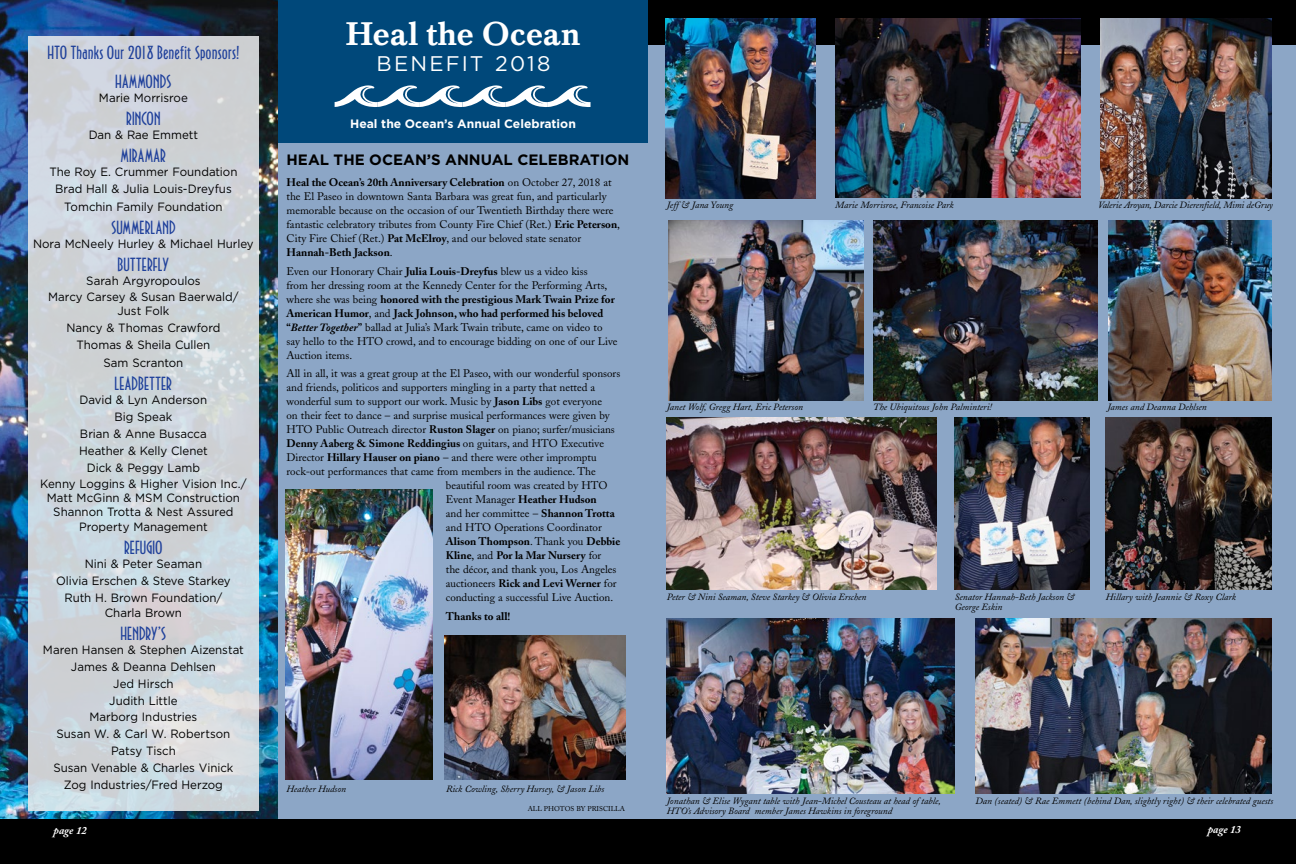
<style>
.page{position:relative;width:1296px;height:864px;background:#8ca6c6}
.page>*{position:absolute;margin:0;border:0;box-sizing:border-box;transform-origin:0 0}
.headers_caps{font:500 32.2px "Baskerville BE";color:#fff}
.headers_caps-2{font:21.2px "Gotham";letter-spacing:.1em;color:#fff}
.headers_caps-3{font:17px "OPTI Newport Land";letter-spacing:-.01em;color:#20419b}
.t1{font:700 15px "Gotham";color:#000}
.t2{font:700 12.1px "Gotham";color:#fff}
.headers_caps-4{font:12px/14.3px "Gotham";color:#000;text-align:center;scale:.96 1}
.Body_Copy{font:11px/14px "Adobe Caslon";color:#000}
.Body_Copy-2{font:700 11px "Adobe Caslon";color:#000}
.t3{font:italic 700 11px "Adobe Caslon";color:#fff}
.photo_caption{font:italic 9.5px/10.5px "Adobe Caslon";color:#000}
.photo_credit{font:7px "Adobe Caslon";color:#000}
.s1{font-weight:700}
.s2{font-weight:700;font-style:italic}
.s3{font-weight:400}
</style>
<div class="page">
<div style="left:275px;top:0;width:373px;height:143px;background:#00487a"></div>
<img style="left:0;top:0;width:278px;height:819px">
<div style="left:648px;top:0;width:648px;height:45px;background:#000"></div>
<div style="left:0;top:819px;width:1296px;height:45px;background:#000"></div>
<svg style="left:29px;top:36px;width:230px;height:775px;background:#ced5da"></svg>
<img style="left:668px;top:220px;width:195px;height:180px">
<img style="left:1105px;top:417px;width:166px;height:173px">
<img style="left:836px;top:18px;width:244px;height:180px">
<img style="left:1109px;top:220px;width:163px;height:180px">
<img style="left:285px;top:490px;width:147px;height:289px">
<svg style="left:335px;top:85px;width:256px;height:22px"></svg>
<img style="left:955px;top:417px;width:134px;height:173px">
<img style="left:445px;top:636px;width:180px;height:143px">
<img style="left:1100px;top:19px;width:171px;height:180px">
<img style="left:873px;top:220px;width:225px;height:180px">
<img style="left:666px;top:417px;width:271px;height:173px">
<img style="left:666px;top:618px;width:288px;height:176px">
<img style="left:665px;top:19px;width:150px;height:180px">
<img style="left:976px;top:618px;width:295px;height:176px">
<p class="headers_caps-3" style="left:48px;top:40px;width:193px">HTO Thanks Our 2018 Benefit Sponsors!</p>
<p class="headers_caps-3" style="left:115px;top:69px;width:58px">HAMMONDS</p>
<p class="headers_caps-4" style="left:99px;top:91px;width:94px">Marie Morrisroe</p>
<p class="headers_caps-3" style="left:126px;top:106px;width:36px">RINCON</p>
<p class="headers_caps-4" style="left:89px;top:128px;width:116px">Dan &amp; Rae Emmett</p>
<p class="headers_caps-3" style="left:121px;top:143px;width:47px">MIRAMAR</p>
<p class="headers_caps-4" style="left:49px;top:164px;width:197px">The Roy E. Crummer Foundation</p>
<p class="headers_caps-4" style="left:55px;top:181px;width:186px">Brad Hall &amp; Julia Louis-Dreyfus</p>
<p class="headers_caps-4" style="left:64px;top:199px;width:166px">Tomchin Family Foundation</p>
<p class="headers_caps-3" style="left:111px;top:215px;width:66px">SUMMERLAND</p>
<p class="headers_caps-4" style="left:33px;top:236px;width:231px">Nora McNeely Hurley &amp; Michael Hurley</p>
<p class="headers_caps-3" style="left:118px;top:252px;width:53px">BUTTERFLY</p>
<p class="headers_caps-4" style="left:86px;top:273px;width:120px">Sarah Argyropoulos</p>
<p class="headers_caps-4" style="left:48px;top:290px;width:200px;line-height:14px">Marcy Carsey &amp; Susan Baerwald/<br>Just Folk</p>
<p class="headers_caps-4" style="left:66px;top:321px;width:162px">Nancy &amp; Thomas Crawford</p>
<p class="headers_caps-4" style="left:76px;top:338px;width:141px">Thomas &amp; Sheila Cullen</p>
<p class="headers_caps-4" style="left:104px;top:355px;width:85px">Sam Scranton</p>
<p class="headers_caps-3" style="left:115px;top:371px;width:59px">LEADBETTER</p>
<p class="headers_caps-4" style="left:80px;top:392px;width:134px">David &amp; Lyn Anderson</p>
<p class="headers_caps-4" style="left:115px;top:409px;width:62px">Big Speak</p>
<p class="headers_caps-4" style="left:80px;top:426px;width:134px">Brian &amp; Anne Busacca</p>
<p class="headers_caps-4" style="left:79px;top:443px;width:136px">Heather &amp; Kelly Clenet</p>
<p class="headers_caps-4" style="left:87px;top:460px;width:120px">Dick &amp; Peggy Lamb</p>
<p class="headers_caps-4" style="left:40px;top:477px;width:216px">Kenny Loggins &amp; Higher Vision Inc./<br>Matt McGinn &amp; MSM Construction<br>Shannon Trotta &amp; Nest Assured<br>Property Management</p>
<p class="headers_caps-3" style="left:124px;top:535px;width:40px">REFUGIO</p>
<p class="headers_caps-4" style="left:85px;top:557px;width:124px">Nini &amp; Peter Seaman</p>
<p class="headers_caps-4" style="left:56px;top:574px;width:183px">Olivia Erschen &amp; Steve Starkey</p>
<p class="headers_caps-4" style="left:64px;top:590px;width:166px;line-height:15px">Ruth H. Brown Foundation/<br>Charla Brown</p>
<p class="headers_caps-3" style="left:121px;top:621px;width:47px">HENDRY’S</p>
<p class="headers_caps-4" style="left:43px;top:642px;width:211px">Maren Hansen &amp; Stephen Aizenstat</p>
<p class="headers_caps-4" style="left:71px;top:659px;width:152px">James &amp; Deanna Dehlsen</p>
<p class="headers_caps-4" style="left:113px;top:676px;width:64px">Jed Hirsch</p>
<p class="headers_caps-4" style="left:109px;top:693px;width:73px">Judith Little</p>
<p class="headers_caps-4" style="left:90px;top:710px;width:114px">Marborg Industries</p>
<p class="headers_caps-4" style="left:57px;top:727px;width:182px">Susan W. &amp; Carl W. Robertson</p>
<p class="headers_caps-4" style="left:111px;top:744px;width:69px">Patsy Tisch</p>
<p class="headers_caps-4" style="left:53px;top:760px;width:189px">Susan Venable &amp; Charles Vinick</p>
<p class="headers_caps-4" style="left:64px;top:777px;width:167px">Zog Industries/Fred Herzog</p>
<p class="t3" style="left:54px;top:824px;width:35px">page 12</p>
<p class="headers_caps" style="left:346px;top:15px;width:236px">Heal the Ocean</p>
<p class="headers_caps-2" style="left:376px;top:52px;width:176px">BENEFIT 2018</p>
<p class="t2" style="left:350px;top:116px;width:227px">Heal the Ocean’s Annual Celebration</p>
<p class="t1" style="left:287px;top:151px;width:344px">HEAL THE OCEAN’S ANNUAL CELEBRATION</p>
<p class="Body_Copy" style="left:287px;top:176px;width:335px"><span class="s1">Heal the Ocean’s 20th Anniversary Celebration</span> on October 27, 2018 at the El Paseo in downtown Santa Barbara was great fun, and particularly memorable because on the occasion of our Twentieth Birthday there were fantastic celebratory tributes from County Fire Chief (Ret.) <span class="s1">Eric Peterson</span>, City Fire Chief (Ret.) <span class="s1">Pat McElroy</span>, and our beloved state senator <span class="s1">Hannah-Beth Jackson</span>.</p>
<p class="Body_Copy" style="left:287px;top:264px;width:333px">Even our Honorary Chair <span class="s1">Julia Louis-Dreyfus</span> blew us a video kiss<br>from her dressing room at the Kennedy Center for the Performing Arts, where she was being <span class="s1">honored with the prestigious Mark Twain Prize for American Humor</span>, and <span class="s1">Jack Johnson, who had performed his beloved “</span><span class="s2">Better Together</span><span class="s1">”</span> ballad at Julia’s Mark Twain tribute, came on video to say hello to the HTO crowd, and to encourage bidding on one of our Live Auction items.</p>
<p class="Body_Copy" style="left:287px;top:367px;width:335px">All in all, it was a great group at the El Paseo, with our wonderful sponsors</p>
<p class="Body_Copy" style="left:287px;top:381px;width:310px">and friends, politicos and supporters mingling in a party that netted a</p>
<p class="Body_Copy" style="left:287px;top:395px;width:317px">wonderful sum to support our work. Music by <span class="s1">Jason Libs</span> got everyone</p>
<p class="Body_Copy" style="left:287px;top:409px;width:325px">on their feet to dance – and surprise musical performances were given by</p>
<p class="Body_Copy" style="left:287px;top:423px;width:330px">HTO Public Outreach director <span class="s1">Ruston Slager</span> on piano; surfer/musicians</p>
<p class="Body_Copy-2" style="left:287px;top:437px;width:319px">Denny Aaberg &amp; Simone Reddingius <span class="s3">on guitars, and HTO Executive</span></p>
<p class="Body_Copy" style="left:287px;top:451px;width:312px">Director <span class="s1">Hillary Hauser on piano</span> – and there were other impromptu</p>
<p class="Body_Copy" style="left:287px;top:465px;width:311px">rock-out performances that came from members in the audience. The</p>
<p class="Body_Copy" style="left:446px;top:479px;width:163px">beautiful room was created by HTO</p>
<p class="Body_Copy-2" style="left:446px;top:493px;width:153px"><span class="s3">Event Manager</span> Heather Hudson</p>
<p class="Body_Copy" style="left:446px;top:507px;width:170px">and her committee – <span class="s1">Shannon Trotta</span></p>
<p class="Body_Copy" style="left:446px;top:521px;width:157px">and HTO Operations Coordinator</p>
<p class="Body_Copy-2" style="left:446px;top:535px;width:176px">Alison Thompson<span class="s3">. Thank you</span> Debbie</p>
<p class="Body_Copy-2" style="left:446px;top:549px;width:157px">Kline<span class="s3">, and</span> Por la Mar Nursery <span class="s3">for</span></p>
<p class="Body_Copy" style="left:446px;top:563px;width:172px">the décor, and thank you, Los Angeles</p>
<p class="Body_Copy-2" style="left:446px;top:577px;width:172px"><span class="s3">auctioneers</span> Rick and Levi Werner <span class="s3">for</span></p>
<p class="Body_Copy" style="left:446px;top:591px;width:169px">conducting a successful Live Auction.</p>
<p class="Body_Copy-2" style="left:446px;top:609px;width:66px">Thanks to all!</p>
<p class="photo_caption" style="left:287px;top:784px;width:61px">Heather Hudson</p>
<p class="photo_caption" style="left:446px;top:784px;width:160px">Rick Cowling, Sherry Hursey, &amp; Jason Libs</p>
<p class="photo_credit" style="left:528px;top:804px;width:99px">ALL PHOTOS BY PRISCILLA</p>
<p class="photo_caption" style="left:667px;top:200px;width:68px">Jeff &amp; Jana Young</p>
<p class="photo_caption" style="left:835px;top:200px;width:120px">Marie Morrisroe, Francoise Park</p>
<p class="photo_caption" style="left:1098px;top:200px;width:176px">Valerie Aroyan, Darcie Dierenfield, Mimi deGruy</p>
<p class="photo_caption" style="left:667px;top:402px;width:138px">Janet Wolf, Gregg Hart, Eric Peterson</p>
<p class="photo_caption" style="left:873px;top:402px;width:121px">The Ubiquitous John Palminteri!</p>
<p class="photo_caption" style="left:1107px;top:402px;width:101px">James and Deanna Dehlsen</p>
<p class="photo_caption" style="left:667px;top:592px;width:201px">Peter &amp; Nini Seaman, Steve Starkey &amp; Olivia Erschen</p>
<p class="photo_caption" style="left:955px;top:592px;width:121px">Senator Hannah-Beth Jackson &amp;<br>George Eskin</p>
<p class="photo_caption" style="left:1106px;top:592px;width:131px">Hillary with Jeannie &amp; Roxy Clark</p>
<p class="photo_caption" style="left:667px;top:796px;width:276px">Jonathan &amp; Elise Wygant table with Jean-Michel Cousteau at head of table,</p>
<p class="photo_caption" style="left:976px;top:796px;width:299px">Dan (seated) &amp; Rae Emmett (behind Dan, slightly right) &amp; their celebrated guests</p>
<p class="photo_caption" style="left:667px;top:806px;width:227px">HTO’s Advisory Board member James Hawkins in foreground</p>
<p class="t3" style="left:1208px;top:823px;width:35px">page 13</p>
</div>
